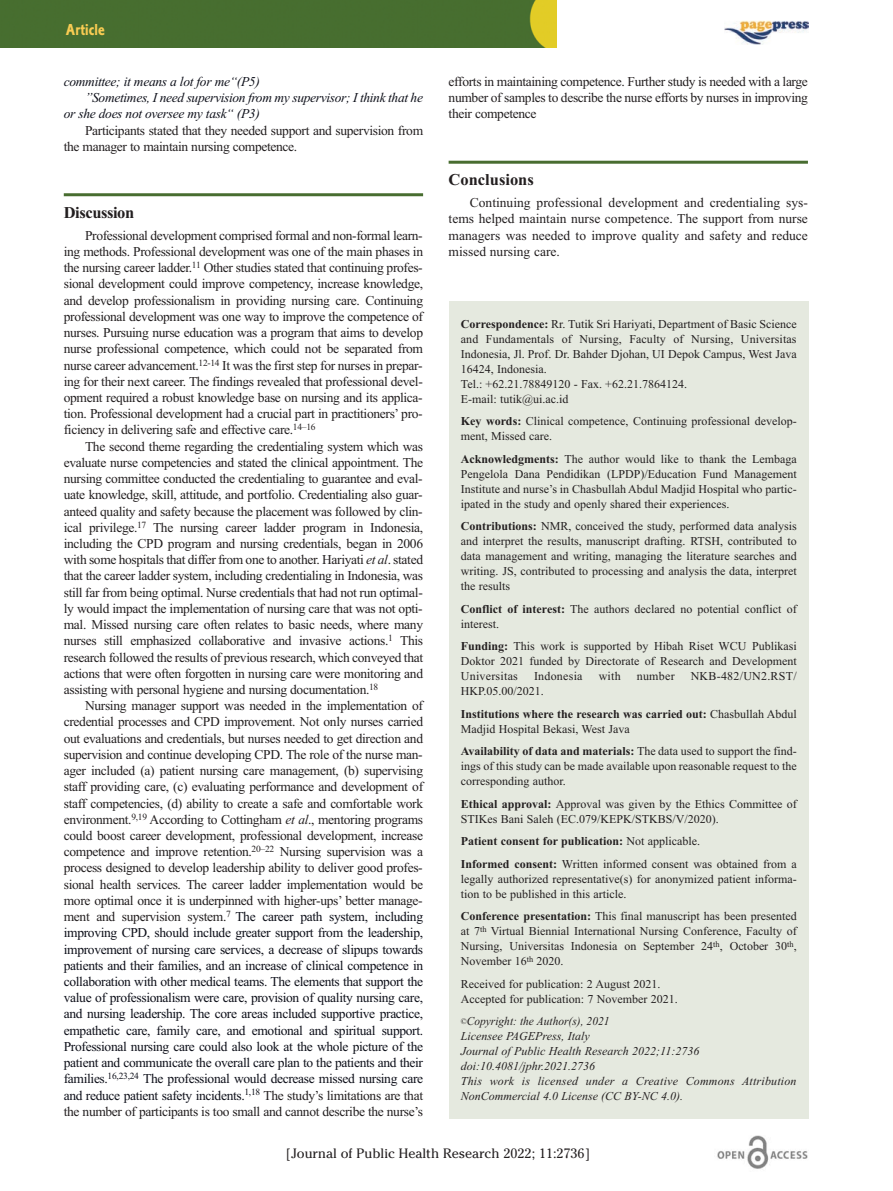
<style>
.page{position:relative;width:893px;height:1191px;background:#fff}
.page>*{position:absolute;margin:0;border:0;box-sizing:border-box;transform-origin:0 0}
.t1{font:700 16.5px "Times New Roman";color:#231f20}
.t2{font:700 16.5px "Times New Roman";letter-spacing:-.025em;color:#231f20}
.t3{font:16.5px "Corinthian Bold Condensed Plain";color:#f9cc53}
.t4{font:13.5px/16.2px "Times New Roman";letter-spacing:-.025em;color:#231f20;text-align:justify}
.t5{font:italic 13.5px "Times New Roman";letter-spacing:-.025em;color:#0e101a}
.t6{font:13.5px "Cheltenham";color:#231f20}
.t7{font:12px/15px "Times New Roman";color:#231f20}
.t8{font:italic 12px/15px "Times New Roman";color:#231f20;scale:.95 1}
.t9{font:700 12px/22.5px "Times New Roman";color:#231f20}
.t10{font:12px "Times New Roman";letter-spacing:.02em;color:#231f20}
.s1{font-style:italic}
.s2{color:#0e101a}
.s3{font-weight:700}
.s4{font-weight:400}
.s5{font-size:8.4px}
</style>
<div class="page">
<hr style="left:64px;top:193px;width:359px;height:3px;background:#486d30">
<hr style="left:449px;top:161px;width:359px;height:3px;background:#486d30">
<img style="left:717px;top:1135px;width:91px;height:34px">
<div style="left:0;top:0;width:556px;height:48px;background:#476e2f"></div>
<img style="left:724px;top:20px;width:85px;height:24px">
<div style="left:449px;top:301px;width:359px;height:817px;background:#e5e9df"></div>
<p class="t3" style="left:66px;top:24px;width:40px">Article</p>
<p class="t5" style="left:64px;top:73px;width:198px">committee; it means a lot for me“(P5)</p>
<p class="t5" style="left:85px;top:90px;width:339px">”Sometimes, I need supervision from my supervisor; I think that he</p>
<p class="t5" style="left:64px;top:106px;width:198px">or she does not oversee my task“ (P3)</p>
<p class="t4" style="left:64px;top:122px;width:361px;text-indent:21px">Participants stated that they needed support and supervision from the manager to maintain nursing competence.</p>
<p class="t2" style="left:64px;top:202px;width:72px">Discussion</p>
<p class="t4" style="left:64px;top:227px;width:361px;text-indent:21px">Professional development comprised formal and non-formal learn&shy;ing methods. Professional development was one of the main phases in the nursing career ladder.<sup>11</sup> Other studies stated that continuing profes&shy;sional development could improve competency, increase knowledge, and develop professionalism in providing nursing care. Continuing professional development was one way to improve the competence of nurses. Pursuing nurse education was a program that aims to develop nurse professional competence, which could not be separated from nurse career advancement.<sup>12-14</sup> It was the first step for nurses in prepar&shy;ing for their next career. The findings revealed that professional devel&shy;opment required a robust knowledge base on nursing and its applica&shy;tion. Professional development had a crucial part in practitioners’ pro&shy;ficiency in delivering safe and effective care.<sup>14–16</sup></p>
<p class="t4" style="left:64px;top:438px;width:361px;text-indent:21px">The second theme regarding the credentialing system which was evaluate nurse competencies and stated the clinical appointment. The nursing committee conducted the credentialing to guarantee and eval&shy;uate knowledge, skill, attitude, and portfolio. Credentialing also guar&shy;anteed quality and safety because the placement was followed by clin&shy;ical privilege.<sup>17</sup> The nursing career ladder program in Indonesia, including the CPD program and nursing credentials, began in 2006 with some hospitals that differ from one to another. Hariyati <span class="s1">et al</span>. stated that the career ladder system, including credentialing in Indonesia, was still far from being optimal. Nurse credentials that had not run optimal&shy;ly would impact the implementation of nursing care that was not opti&shy;mal. Missed nursing care often relates to basic needs, where many nurses still emphasized collaborative and invasive actions.<sup>1</sup> This research followed the results of previous research, which conveyed that actions that were often forgotten in nursing care were monitoring and assisting with personal hygiene and nursing documentation.<sup>18</sup></p>
<p class="t4" style="left:64px;top:697px;width:361px;text-indent:21px">Nursing manager support was needed in the implementation of credential processes and CPD improvement. Not only nurses carried out evaluations and credentials, but nurses needed to get direction and supervision and continue developing CPD. The role of the nurse man&shy;ager included (a) patient nursing care management, (b) supervising staff providing care, (c) evaluating performance and development of staff competencies, (d) ability to create a safe and comfortable work environment.<sup>9,19</sup> According to Cottingham <span class="s1">et al</span>., mentoring programs could boost career development, professional development, increase competence and improve retention.<sup>20–22</sup> Nursing supervision was a process designed to develop leadership ability to deliver good profes&shy;sional health services. The career ladder implementation would be more optimal once it is underpinned with higher-ups’ better manage&shy;ment and supervision system.<sup>7</sup> <span class="s2">The career path system, including improving CPD, should include greater support from the leadership, improvement of nursing care services, a decrease of slipups towards patients and their families, and an increase of clinical competence in collaboration with other medical teams. The elements that support the value of professionalism were care, provision of quality nursing care, and nursing leadership. The core areas included supportive practice, empathetic care, family care, and emotional and spiritual support.<br>Professional nursing care could also look at the whole picture of the patient and communicate the overall care plan to the patients and their families.</span><sup>16,23,24</sup> <span class="s2">The professional would decrease missed nursing care and reduce patient safety incidents.</span><sup>1,18</sup> The study’s limitations are that the number of participants is too small and cannot describe the nurse’s</p>
<p class="t4" style="left:449px;top:73px;width:361px">efforts in maintaining competence. Further study is needed with a large number of samples to describe the nurse efforts by nurses in improving their competence</p>
<p class="t1" style="left:449px;top:170px;width:87px">Conclusions</p>
<p class="t4" style="left:449px;top:194px;width:361px;text-indent:21px">Continuing professional development and credentialing sys&shy;tems helped maintain nurse competence. The support from nurse managers was needed to improve quality and safety and reduce missed nursing care.</p>
<p class="t7" style="left:461px;top:316px;width:337px"><span class="s3">Correspondence:</span> Rr. Tutik Sri Hariyati, Department of Basic Science and Fundamentals of Nursing, Faculty of Nursing, Universitas Indonesia, Jl. Prof. Dr. Bahder Djohan, UI Depok Campus, West Java 16424, Indonesia.<br>Tel.: +62.21.78849120 - Fax. +62.21.7864124.<br>E-mail: tutik@ui.ac.id</p>
<p class="t7" style="left:461px;top:413px;width:337px"><span class="s3">Key words:</span> Clinical competence, Continuing professional develop&shy;ment, Missed care.</p>
<p class="t7" style="left:461px;top:451px;width:337px;text-align:justify"><span class="s3">Acknowledgments:</span> The author would like to thank the Lembaga Pengelola Dana Pendidikan (LPDP)/Education Fund Management Institute and nurse’s in Chasbullah Abdul Madjid Hospital who partic&shy;ipated in the study and openly shared their experiences.</p>
<p class="t7" style="left:461px;top:518px;width:337px;text-align:justify"><span class="s3">Contributions:</span> NMR, conceived the study, performed data analysis and interpret the results, manuscript drafting. RTSH, contributed to data management and writing, managing the literature searches and writing. JS, contributed to processing and analysis the data, interpret the results</p>
<p class="t7" style="left:461px;top:601px;width:337px"><span class="s3">Conflict of interest:</span> The authors declared no potential conflict of interest.</p>
<p class="t7" style="left:461px;top:638px;width:337px;text-align:justify"><span class="s3">Funding:</span> This work is supported by Hibah Riset WCU Publikasi Doktor 2021 funded by Directorate of Research and Development Universitas</p>
<p class="t10" style="left:534px;top:669px;width:50px">Indonesia</p>
<p class="t7" style="left:599px;top:668px;width:24px">with</p>
<p class="t7" style="left:637px;top:668px;width:39px">number</p>
<p class="t10" style="left:691px;top:669px;width:107px">NKB-482/UN2.RST/</p>
<p class="t9" style="left:461px;top:680px;width:337px"><span class="s4">HKP.05.00/2021.<br></span>Institutions where the research was carried out: <span class="s4">Chasbullah Abdul</span></p>
<p class="t7" style="left:461px;top:717px;width:337px;line-height:22.5px">Madjid Hospital Bekasi, West Java<br><span class="s3">Availability of data and materials:</span> The data used to support the find-</p>
<p class="t7" style="left:461px;top:758px;width:337px">ings of this study can be made available upon reasonable request to the corresponding author.</p>
<p class="t7" style="left:461px;top:796px;width:337px"><span class="s3">Ethical approval:</span> Approval was given by the Ethics Committee of<br>STIKes Bani Saleh (EC.079/KEPK/STKBS/V/2020).</p>
<p class="t7" style="left:461px;top:830px;width:337px;line-height:22.5px"><span class="s3">Patient consent for publication:</span> Not applicable.<br><span class="s3">Informed consent:</span> Written informed consent was obtained from a</p>
<p class="t7" style="left:461px;top:871px;width:337px">legally authorized representative(s) for anonymized patient informa&shy;tion to be published in this article.</p>
<p class="t7" style="left:461px;top:908px;width:337px;text-align:justify"><span class="s3">Conference presentation:</span> This final manuscript has been presented at 7<sup>th</sup> Virtual Biennial International Nursing Conference, Faculty of Nursing, Universitas Indonesia on September 24<sup>th</sup>, October 30<sup>th</sup>, November 16<sup>th</sup> 2020.</p>
<p class="t7" style="left:461px;top:976px;width:218px">Received for publication: 2 August 2021.<br>Accepted for publication: 7 November 2021.</p>
<p class="t8" style="left:461px;top:1013px;width:355px"><span class="s5">©</span>Copyright: the Author(s), 2021<br>Licensee PAGEPress, Italy<br>Journal of Public Health Research 2022;11:2736 doi:10.4081/jphr.2021.2736<br>This work is licensed under a Creative Commons Attribution NonCommercial 4.0 License (CC BY-NC 4.0).</p>
<p class="t6" style="left:286px;top:1145px;width:306px">[Journal of Public Health Research 2022; 11:2736]</p>
</div>
